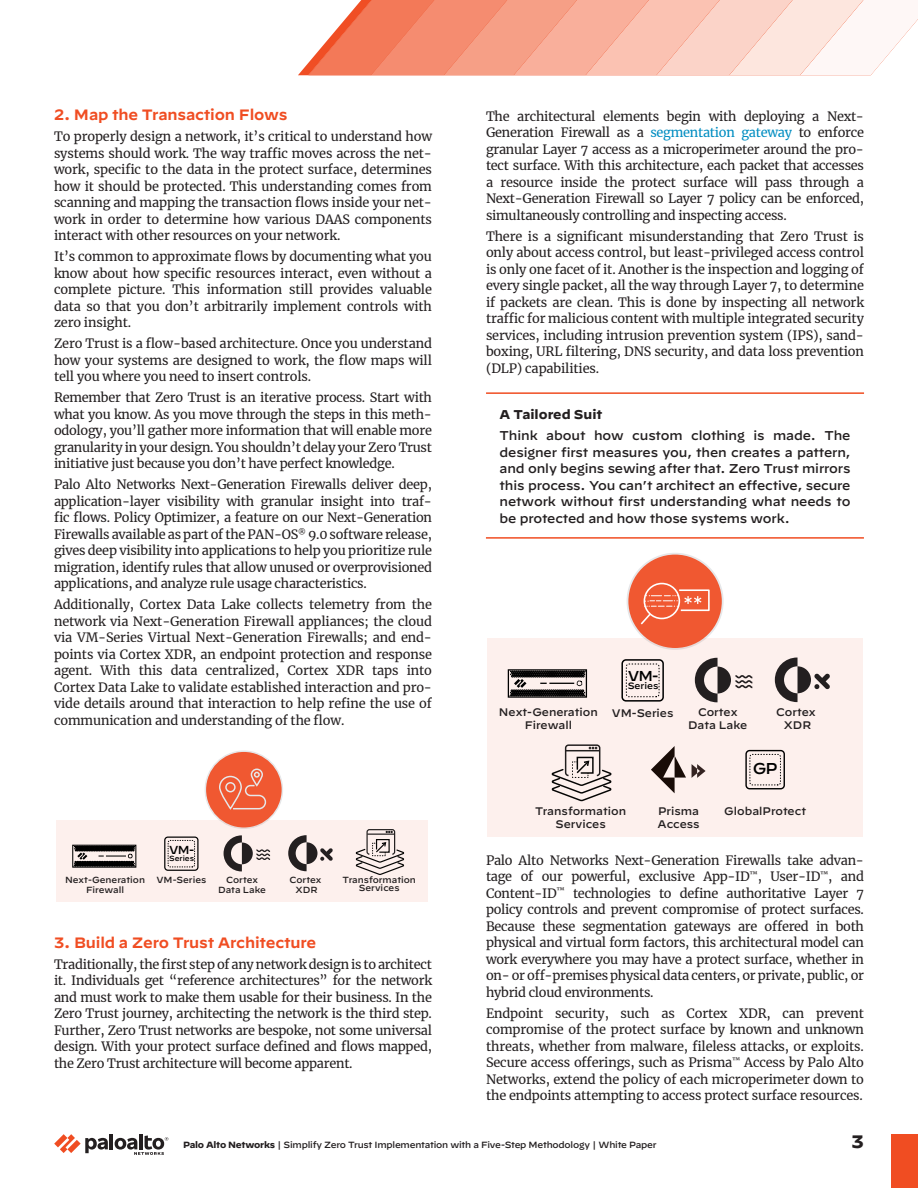
<style>
.page{position:relative;width:918px;height:1188px;background:#fff}
.page>*{position:absolute;margin:0;border:0;box-sizing:border-box;transform-origin:0 0}
.t1{font:700 18px "Decimal";color:#231f20}
.t2{font:500 15.75px "Decimal";color:#000}
.t3{font:600 15px "Decimal";letter-spacing:-.01em;color:#f04d22}
.t4{font:500 14.4px "Decimal";color:#000}
.body-text{font:12.75px/16.5px "Merriweather";letter-spacing:-.01em;color:#231f20;text-align:justify}
.body-text-2{font:500 12.75px/16.5px "Decimal";letter-spacing:-.01em;color:#231f20;text-align:justify}
.body-text-3{font:700 12.75px "Decimal";color:#231f20}
.t5{font:500 11.55px "Decimal";color:#000}
.t6{font:500 10.95px/13.2px "Decimal";color:#231f20;text-align:center}
.t7{font:500 9.15px "Decimal";color:#000}
.t8{font:500 9px "Decimal";letter-spacing:-.025em;color:#231f20}
.t9{font:500 8.85px/10.6px "Decimal";color:#231f20;text-align:center}
.t10{font:500 7.35px "Decimal";color:#000}
.s1{color:#008dc1}
.s2{font-weight:700}
</style>
<div class="page">
<hr style="left:110px;top:1134px;width:3px;height:15px;background:#231f20">
<svg style="left:54px;top:1134px;width:54px;height:19px"></svg>
<hr style="left:139px;top:1134px;width:4px;height:15px;background:#231f20">
<svg style="left:115px;top:1135px;width:53px;height:20px"></svg>
<div style="left:891px;top:1134px;width:27px;height:54px;background:#f04d22"></div>
<svg style="left:298px;top:0;width:620px;height:75px"></svg>
<div style="left:205px;top:751px;width:77px;height:77px;background:#f05831;border-radius:50%"></div>
<svg style="left:233px;top:784px;width:34px;height:26px"></svg>
<svg style="left:220px;top:777px;width:21px;height:32px"></svg>
<div style="left:219px;top:776px;width:23px;height:33px;border:1px solid #e6e7e9;border-radius:11px"></div>
<svg style="left:226px;top:783px;width:9px;height:9px"></svg>
<div style="left:225px;top:782px;width:11px;height:10px;border:1px solid #e6e7e9;border-radius:50%"></div>
<svg style="left:251px;top:769px;width:11px;height:16px"></svg>
<div style="left:251px;top:769px;width:12px;height:17px;border:1px solid #e6e7e9;border-radius:5px"></div>
<svg style="left:254px;top:772px;width:6px;height:6px"></svg>
<div style="left:56px;top:820px;width:372px;height:82px;background:#fdf0ed"></div>
<div style="left:366px;top:829px;width:29px;height:26px;border:1px solid #211e1e;border-radius:2px"></div>
<svg style="left:355px;top:831px;width:50px;height:44px"></svg>
<svg style="left:288px;top:835px;width:45px;height:36px"></svg>
<svg style="left:224px;top:835px;width:46px;height:36px"></svg>
<div style="left:164px;top:837px;width:35px;height:34px;border:1px solid #000;border-radius:3px"></div>
<div style="left:168px;top:840px;width:27px;height:27px;border:1px dashed #000;border-radius:2px"></div>
<div style="left:72px;top:845px;width:64px;height:23px;border:1px solid #000"></div>
<svg style="left:74px;top:846px;width:61px;height:21px"></svg>
<hr style="left:486px;top:392px;width:378px;height:2px;background:#f04d22">
<hr style="left:486px;top:537px;width:378px;height:2px;background:#f04d22">
<div style="left:627px;top:554px;width:96px;height:95px;background:#f05831;border-radius:50%"></div>
<div style="left:627px;top:553px;width:97px;height:97px;border:2px solid #e6e7e9;border-radius:50%"></div>
<div style="left:487px;top:639px;width:376px;height:198px;background:#fdf0ed"></div>
<svg style="left:551px;top:756px;width:61px;height:46px"></svg>
<div style="left:565px;top:744px;width:35px;height:32px;border:1px solid #211e1e;border-radius:3px"></div>
<hr style="left:566px;top:750px;width:33px;height:1px;background:#211e1e">
<svg style="left:589px;top:747px;width:8px;height:2px"></svg>
<svg style="left:775px;top:658px;width:55px;height:44px"></svg>
<svg style="left:695px;top:658px;width:57px;height:44px"></svg>
<div style="left:621px;top:659px;width:43px;height:43px;border:2px solid #000;border-radius:4px"></div>
<div style="left:626px;top:664px;width:33px;height:33px;border:1px dashed #000;border-radius:3px"></div>
<div style="left:508px;top:669px;width:79px;height:29px;border:1px solid #000"></div>
<svg style="left:510px;top:670px;width:75px;height:27px"></svg>
<div style="left:644px;top:583px;width:36px;height:36px;border:2px solid #fff;border-radius:50%"></div>
<svg style="left:640px;top:589px;width:70px;height:36px"></svg>
<div style="left:745px;top:750px;width:40px;height:39px;border:1px solid #000;border-radius:4px"></div>
<div style="left:750px;top:754px;width:31px;height:31px;border:1px dashed #000;border-radius:3px"></div>
<p class="t3" style="left:54px;top:101px;width:235px">2. Map the Transaction Flows</p>
<p class="body-text" style="left:54px;top:128px;width:380px">To properly design a network, it’s critical to understand how systems should work. The way traffic moves across the net&shy;work, specific to the data in the protect surface, determines how it should be protected. This understanding comes from scanning and mapping the transaction flows inside your net&shy;work in order to determine how various DAAS components interact with other resources on your network.</p>
<p class="body-text" style="left:54px;top:248px;width:380px">It’s common to approximate flows by documenting what you know about how specific resources interact, even without a complete picture. This information still provides valuable data so that you don’t arbitrarily implement controls with zero insight.</p>
<p class="body-text" style="left:54px;top:335px;width:380px">Zero Trust is a flow-based architecture. Once you understand how your systems are designed to work, the flow maps will tell you where you need to insert controls.</p>
<p class="body-text" style="left:54px;top:389px;width:380px">Remember that Zero Trust is an iterative process. Start with what you know. As you move through the steps in this meth&shy;odology, you’ll gather more information that will enable more granularity in your design. You shouldn’t delay your Zero Trust initiative just because you don’t have perfect knowledge.</p>
<p class="body-text" style="left:54px;top:476px;width:380px">Palo Alto Networks Next-Generation Firewalls deliver deep, application-layer visibility with granular insight into traf&shy;fic flows. Policy Optimizer, a feature on our Next-Generation Firewalls available as part of the PAN-OS<sup>®</sup> 9.0 software release, gives deep visibility into applications to help you prioritize rule migration, identify rules that allow unused or overprovisioned applications, and analyze rule usage characteristics.</p>
<p class="body-text" style="left:54px;top:596px;width:380px">Additionally, Cortex Data Lake collects telemetry from the network via Next-Generation Firewall appliances; the cloud via VM-Series Virtual Next-Generation Firewalls; and end&shy;points via Cortex XDR, an endpoint protection and response agent. With this data centralized, Cortex XDR taps into Cortex Data Lake to validate established interaction and pro&shy;vide details around that interaction to help refine the use of communication and understanding of the flow.</p>
<p class="t5" style="left:169px;top:839px;width:26px">VM-</p>
<p class="t10" style="left:169px;top:851px;width:26px">Series</p>
<p class="t9" style="left:156px;top:874px;width:51px">VM-Series</p>
<p class="t9" style="left:65px;top:873px;width:82px">Next-Generation<br>Firewall</p>
<p class="t9" style="left:289px;top:873px;width:33px">Cortex<br>XDR</p>
<p class="t9" style="left:218px;top:873px;width:49px">Cortex<br>Data Lake</p>
<p class="t9" style="left:342px;top:875px;width:75px;line-height:7.4px">Transformation<br>Services</p>
<p class="t3" style="left:54px;top:928px;width:264px">3. Build a Zero Trust Architecture</p>
<p class="body-text" style="left:54px;top:955px;width:380px">Traditionally, the first step of any network design is to architect it. Individuals get “reference architectures” for the network and must work to make them usable for their business. In the Zero Trust journey, architecting the network is the third step.<br>Further, Zero Trust networks are bespoke, not some universal design. With your protect surface defined and flows mapped, the Zero Trust architecture will become apparent.</p>
<p class="body-text" style="left:486px;top:108px;width:380px">The architectural elements begin with deploying a Next-Generation Firewall as a <span class="s1">segmentation gateway</span> to enforce granular Layer 7 access as a microperimeter around the pro&shy;tect surface. With this architecture, each packet that accesses a resource inside the protect surface will pass through a Next-Generation Firewall so Layer 7 policy can be enforced, simultaneously controlling and inspecting access.</p>
<p class="body-text" style="left:486px;top:228px;width:380px">There is a significant misunderstanding that Zero Trust is only about access control, but least-privileged access control is only one facet of it. Another is the inspection and logging of every single packet, all the way through Layer 7, to determine if packets are clean. This is done by inspecting all network traffic for malicious content with multiple integrated security services, including intrusion prevention system (IPS), sand&shy;boxing, URL filtering, DNS security, and data loss prevention (DLP) capabilities.</p>
<p class="body-text-3" style="left:500px;top:407px;width:104px">A Tailored Suit</p>
<p class="body-text-2" style="left:500px;top:426px;width:353px">Think about how custom clothing is made. The designer first measures you, then creates a pattern, and only begins sewing after that. Zero Trust mirrors this process. You can’t architect an effective, secure network without first understanding what needs to be protected and how those systems work.</p>
<p class="t4" style="left:628px;top:662px;width:32px">VM-</p>
<p class="t7" style="left:628px;top:677px;width:32px">Series</p>
<p class="t6" style="left:612px;top:705px;width:63px">VM-Series</p>
<p class="t6" style="left:499px;top:704px;width:100px">Next-Generation<br>Firewall</p>
<p class="t6" style="left:776px;top:704px;width:41px">Cortex<br>XDR</p>
<p class="t6" style="left:688px;top:704px;width:61px">Cortex<br>Data Lake</p>
<p class="t6" style="left:535px;top:803px;width:92px">Transformation<br>Services</p>
<p class="t6" style="left:658px;top:803px;width:43px;text-align:left">Prisma<br>Access</p>
<p class="t2" style="left:753px;top:754px;width:26px">GP</p>
<p class="t6" style="left:724px;top:803px;width:83px">GlobalProtect</p>
<p class="body-text" style="left:486px;top:851px;width:380px">Palo Alto Networks Next-Generation Firewalls take advan&shy;tage of our powerful, exclusive App-ID<sup>™</sup>, User-ID<sup>™</sup>, and Content-ID<sup>™</sup> technologies to define authoritative Layer 7 policy controls and prevent compromise of protect surfaces.<br>Because these segmentation gateways are offered in both physical and virtual form factors, this architectural model can work everywhere you may have a protect surface, whether in on- or off-premises physical data centers, or private, public, or hybrid cloud environments.</p>
<p class="body-text" style="left:486px;top:1004px;width:380px">Endpoint security, such as Cortex XDR, can prevent compromise of the protect surface by known and unknown threats, whether from malware, fileless attacks, or exploits.<br>Secure access offerings, such as Prisma<sup>™</sup> Access by Palo Alto Networks, extend the policy of each microperimeter down to the endpoints attempting to access protect surface resources.</p>
<p class="t8" style="left:183px;top:1137px;width:475px"><span class="s2">Palo Alto Networks</span> | Simplify Zero Trust Implementation with a Five-Step Methodology | White Paper</p>
<h1 class="t1" style="left:852px;top:1132px;width:14px">3</h1>
</div>
